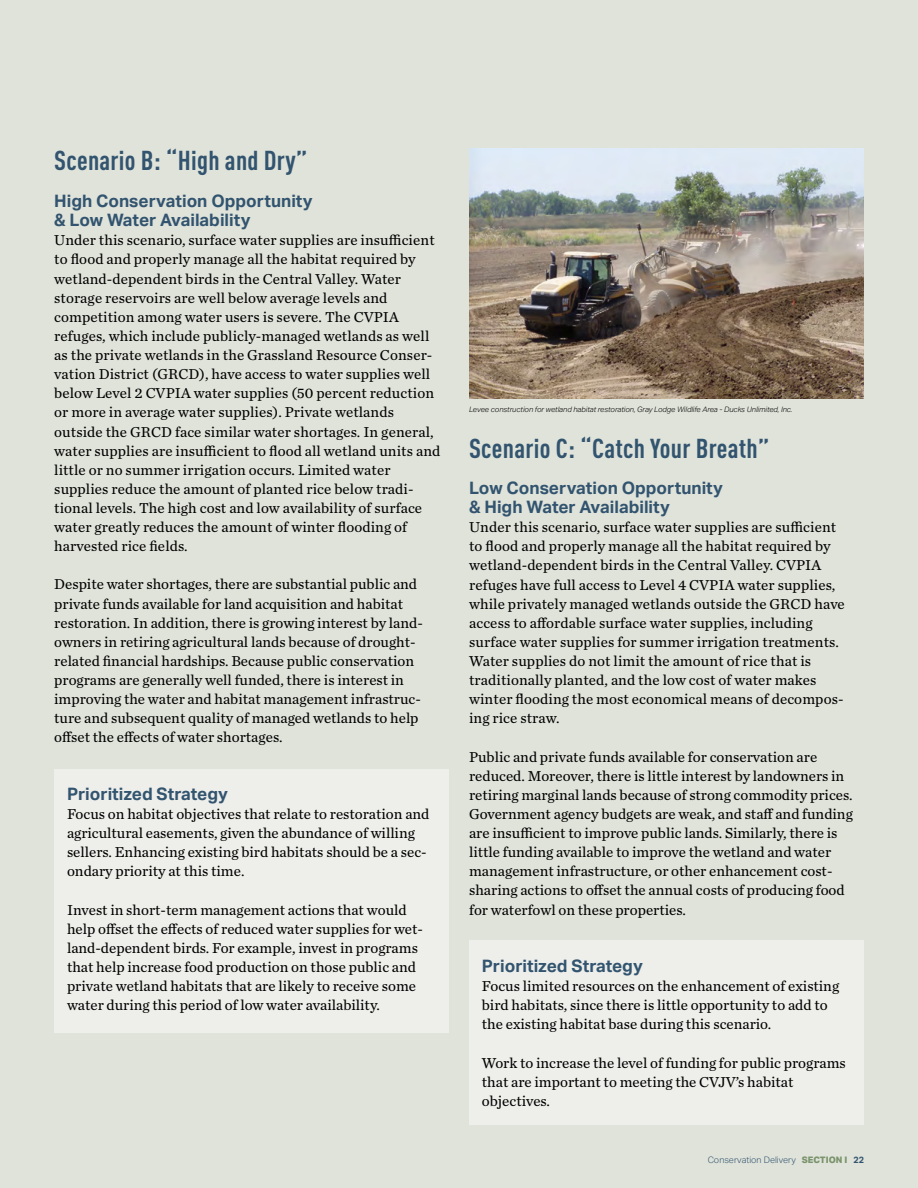
<style>
.page{position:relative;width:918px;height:1188px;background:#e0e3da}
.page>*{position:absolute;margin:0;border:0;box-sizing:border-box;transform-origin:0 0}
.t1{font:700 27px "DIN Cond";letter-spacing:.01em;color:#32546f}
.t2{font:700 17.25px/19.2px "Aktiv Grotesk";color:#32546f}
.t3{font:15px/19px "Chronicle Text G2";color:#000}
.t4{font:300 9px "Aktiv Grotesk";color:#32546f}
.t5{font:italic 300 7.5px "Aktiv Grotesk";color:#000}
.s1{font-weight:800;color:#7b946d}
.s2{font-weight:700}
</style>
<div class="page">
<img style="left:469px;top:148px;width:395px;height:250px">
<div style="left:54px;top:770px;width:395px;height:263px;background:#eeeeea"></div>
<div style="left:469px;top:941px;width:395px;height:184px;background:#eeeeea"></div>
<h1 class="t1" style="left:54px;top:144px;width:255px">Scenario B: “High and Dry”</h1>
<p class="t2" style="left:54px;top:191px;width:260px">High Conservation Opportunity &amp; Low Water Availability</p>
<p class="t3" style="left:54px;top:230px;width:388px">Under this scenario, surface water supplies are insufficient to flood and properly manage all the habitat required by wetland-dependent birds in the Central Valley. Water storage reservoirs are well below average levels and competition among water users is severe. The CVPIA refuges, which include publicly-managed wetlands as well as the private wetlands in the Grassland Resource Conser&shy;vation District (GRCD), have access to water supplies well below Level 2 CVPIA water supplies (50 percent reduction or more in average water supplies). Private wetlands outside the GRCD face similar water shortages. In general, water supplies are insufficient to flood all wetland units and little or no summer irrigation occurs. Limited water supplies reduce the amount of planted rice below tradi&shy;tional levels. The high cost and low availability of surface water greatly reduces the amount of winter flooding of harvested rice fields.</p>
<p class="t3" style="left:54px;top:574px;width:370px">Despite water shortages, there are substantial public and private funds available for land acquisition and habitat restoration. In addition, there is growing interest by land&shy;owners in retiring agricultural lands because of drought&shy;related financial hardships. Because public conservation programs are generally well funded, there is interest in improving the water and habitat management infrastruc&shy;ture and subsequent quality of managed wetlands to help offset the effects of water shortages.</p>
<p class="t2" style="left:67px;top:784px;width:162px">Prioritized Strategy</p>
<p class="t3" style="left:67px;top:804px;width:364px">Focus on habitat objectives that relate to restoration and agricultural easements, given the abundance of willing sellers. Enhancing existing bird habitats should be a sec&shy;ondary priority at this time.</p>
<p class="t3" style="left:67px;top:899px;width:357px">Invest in short-term management actions that would help offset the effects of reduced water supplies for wet&shy;land-dependent birds. For example, invest in programs that help increase food production on those public and private wetland habitats that are likely to receive some water during this period of low water availability.</p>
<p class="t5" style="left:469px;top:405px;width:325px">Levee construction for wetland habitat restoration, Gray Lodge Wildlife Area - Ducks Unlimited, Inc.</p>
<h1 class="t1" style="left:469px;top:432px;width:302px">Scenario C: “Catch Your Breath”</h1>
<p class="t2" style="left:469px;top:478px;width:255px">Low Conservation Opportunity &amp; High Water Availability</p>
<p class="t3" style="left:469px;top:517px;width:377px">Under this scenario, surface water supplies are sufficient to flood and properly manage all the habitat required by wetland-dependent birds in the Central Valley. CVPIA refuges have full access to Level 4 CVPIA water supplies, while privately managed wetlands outside the GRCD have access to affordable surface water supplies, including surface water supplies for summer irrigation treatments.<br>Water supplies do not limit the amount of rice that is traditionally planted, and the low cost of water makes winter flooding the most economical means of decompos&shy;ing rice straw.</p>
<p class="t3" style="left:469px;top:746px;width:385px">Public and private funds available for conservation are reduced. Moreover, there is little interest by landowners in retiring marginal lands because of strong commodity prices.<br>Government agency budgets are weak, and staff and funding are insufficient to improve public lands. Similarly, there is little funding available to improve the wetland and water management infrastructure, or other enhancement cost&shy;sharing actions to offset the annual costs of producing food for waterfowl on these properties.</p>
<p class="t2" style="left:482px;top:956px;width:162px">Prioritized Strategy</p>
<p class="t3" style="left:482px;top:976px;width:359px">Focus limited resources on the enhancement of existing bird habitats, since there is little opportunity to add to the existing habitat base during this scenario.</p>
<p class="t3" style="left:482px;top:1052px;width:366px">Work to increase the level of funding for public programs that are important to meeting the CVJV’s habitat objectives.</p>
<p class="t4" style="left:708px;top:1155px;width:158px">Conservation Delivery <span class="s1">SECTION I</span> <span class="s2">22</span></p>
</div>
